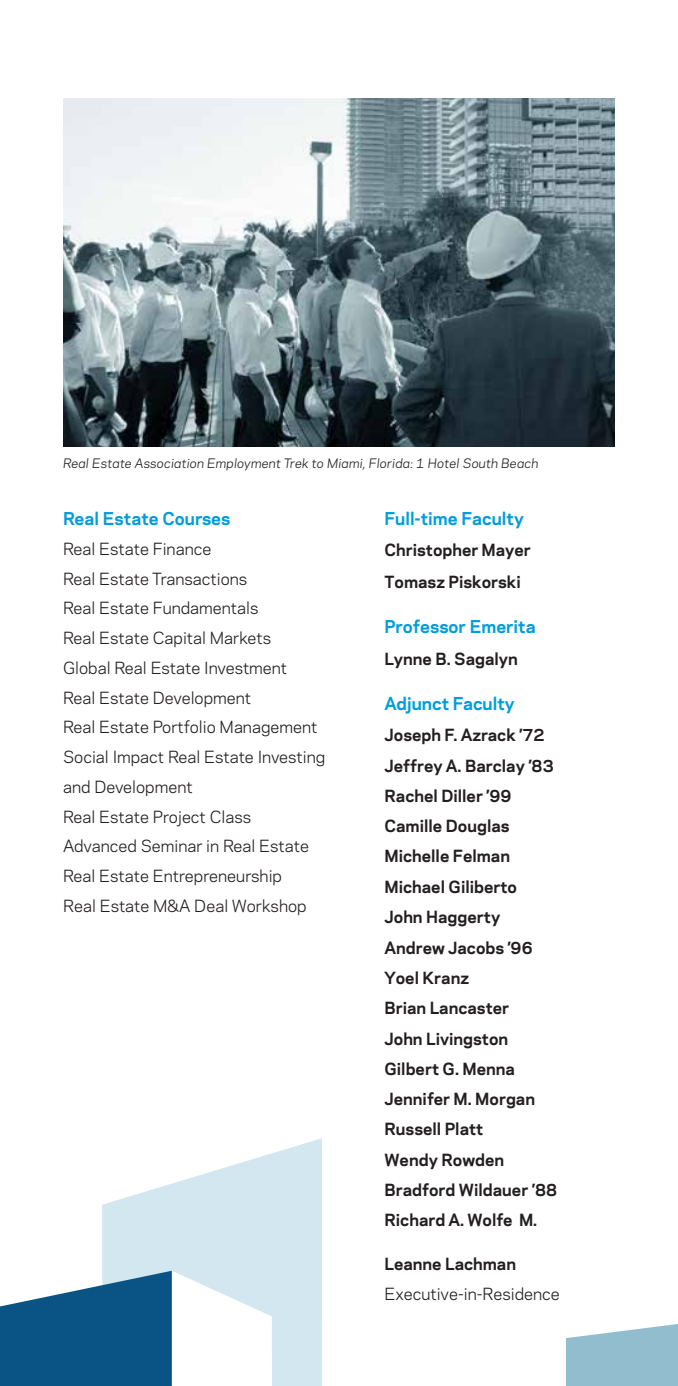
<style>
.page{position:relative;width:678px;height:1386px;background:#fff}
.page>*{position:absolute;margin:0;border:0;box-sizing:border-box;transform-origin:0 0}
.t1{font:700 16.62px "Galaxie Polaris";color:#009ddc}
.t2{font:15.75px/29.8px "Galaxie Polaris";color:#231f20}
.t3{font:700 15.75px/30.3px "Galaxie Polaris";color:#231f20}
.t4{font:italic 12.25px "Galaxie Polaris";letter-spacing:.01em;color:#231f20}
</style>
<div class="page">
<svg style="left:102px;top:1138px;width:220px;height:248px;fill:#d2e7ef"></svg>
<svg style="left:0;top:1271px;width:272px;height:115px"></svg>
<svg style="left:566px;top:1324px;width:111px;height:62px;background:#9dc4d4"></svg>
<img style="left:63px;top:98px;width:551px;height:349px">
<p class="t4" style="left:63px;top:454px;width:476px">Real Estate Association Employment Trek to Miami, Florida: 1 Hotel South Beach</p>
<p class="t1" style="left:63px;top:506px;width:169px">Real Estate Courses</p>
<p class="t2" style="left:63px;top:533px;width:263px">Real Estate Finance<br>Real Estate Transactions<br>Real Estate Fundamentals<br>Real Estate Capital Markets<br>Global Real Estate Investment<br>Real Estate Development<br>Real Estate Portfolio Management<br>Social Impact Real Estate Investing and Development<br>Real Estate Project Class<br>Advanced Seminar in Real Estate<br>Real Estate Entrepreneurship<br>Real Estate M&amp;A Deal Workshop</p>
<p class="t1" style="left:384px;top:506px;width:141px">Full-time Faculty</p>
<p class="t3" style="left:384px;top:534px;width:148px;line-height:31.3px">Christopher Mayer<br>Tomasz Piskorski</p>
<p class="t1" style="left:384px;top:616px;width:153px">Professor Emerita</p>
<p class="t3" style="left:384px;top:643px;width:135px">Lynne B. Sagalyn</p>
<p class="t1" style="left:384px;top:692px;width:132px">Adjunct Faculty</p>
<p class="t3" style="left:384px;top:719px;width:174px">Joseph F. Azrack ’72<br>Jeffrey A. Barclay ’83<br>Rachel Diller ’99<br>Camille Douglas<br>Michelle Felman<br>Michael Giliberto<br>John Haggerty<br>Andrew Jacobs ’96<br>Yoel Kranz<br>Brian Lancaster<br>John Livingston<br>Gilbert G. Menna<br>Jennifer M. Morgan<br>Russell Platt<br>Wendy Rowden<br>Bradford Wildauer ’88<br>Richard A. Wolfe M.</p>
<p class="t3" style="left:384px;top:1248px;width:133px">Leanne Lachman</p>
<p class="t2" style="left:384px;top:1278px;width:177px">Executive-in-Residence</p>
</div>
